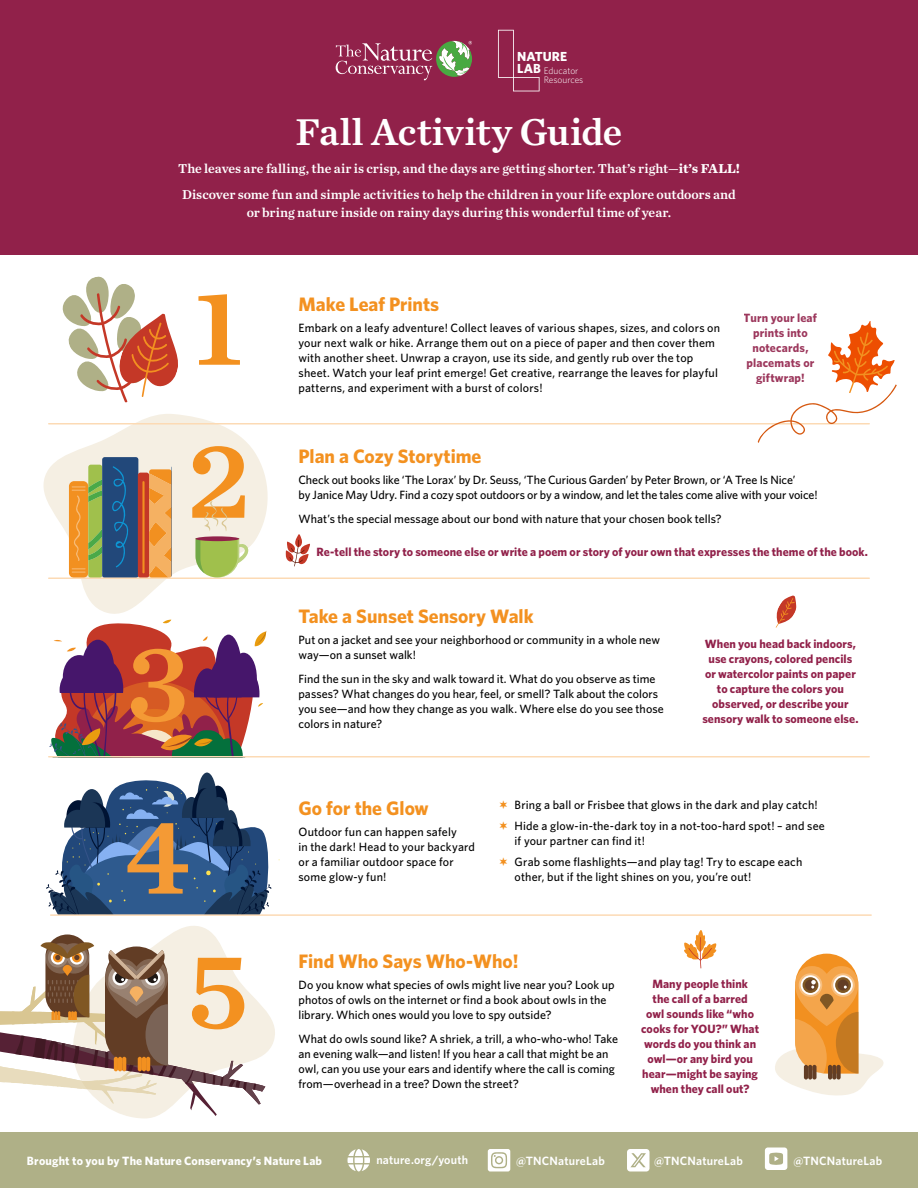
<style>
.page{position:relative;width:918px;height:1188px;background:#fff}
.page>*{position:absolute;margin:0;border:0;box-sizing:border-box;transform-origin:0 0}
.t1{font:112.8px "Chronicle Text G2 Semi";color:#f39120}
.t2{font:112.8px "Chronicle Text G2 Semi";color:#f49a35}
.t3{font:39px "Chronicle Text G2 Semi";color:#fff}
.t4{font:700 19.5px "Whitney";color:#f39120}
.t5{font:13.5px/25.5px "Chronicle Text G2 Semi";color:#fff}
.t6{font:700 13.2px "Whitney";color:#fff}
.t7{font:500 12px/15px "Whitney";letter-spacing:.005em;color:#000}
.t8{font:700 12px/15px "Whitney";letter-spacing:.005em;color:#91214a;text-align:center}
.t9{font:600 12px "Whitney";letter-spacing:.015em;color:#fff}
.t10{font:700 12px "Whitney";letter-spacing:.015em;color:#fff}
.t11{font:300 9.45px/8.2px "Whitney";color:#fff}
.s1{font-family:"Chronicle Text G2";font-weight:700}
</style>
<div class="page">
<div style="left:0;top:0;width:918px;height:255px;background:#91214a"></div>
<svg style="left:43px;top:414px;width:229px;height:200px;fill:#f5efe3"></svg>
<hr style="left:49px;top:423px;width:820px;height:1px;background:#fcdab4">
<svg style="left:50px;top:620px;width:216px;height:136px"></svg>
<svg style="left:498px;top:30px;width:42px;height:61px"></svg>
<svg style="left:336px;top:41px;width:136px;height:39px"></svg>
<div style="left:0;top:1132px;width:918px;height:56px;background:#afb087"></div>
<svg style="left:62px;top:276px;width:116px;height:127px"></svg>
<div style="left:69px;top:481px;width:19px;height:97px;background:#f29020;border-radius:5px"></div>
<svg style="left:72px;top:465px;width:30px;height:113px"></svg>
<div style="left:102px;top:457px;width:36px;height:121px;background:#22487a;border-radius:3px"></div>
<svg style="left:112px;top:466px;width:16px;height:102px"></svg>
<div style="left:138px;top:473px;width:11px;height:105px;background:#c43827;border-radius:3px"></div>
<hr style="left:142px;top:481px;width:3px;height:92px;background:#f29020">
<svg style="left:149px;top:469px;width:22px;height:109px;background:#f3a74f"></svg>
<svg style="left:775px;top:954px;width:109px;height:142px"></svg>
<svg style="left:46px;top:773px;width:234px;height:141px"></svg>
<hr style="left:51px;top:914px;width:820px;height:2px;background:#fcdab4">
<hr style="left:49px;top:756px;width:820px;height:2px;background:#fcdab4">
<hr style="left:49px;top:578px;width:820px;height:1px;background:#fcdab4">
<svg style="left:757px;top:321px;width:140px;height:122px"></svg>
<svg style="left:0;top:926px;width:275px;height:193px"></svg>
<svg style="left:776px;top:595px;width:20px;height:29px"></svg>
<svg style="left:196px;top:538px;width:52px;height:40px"></svg>
<div style="left:196px;top:536px;width:43px;height:5px;background:#91214a;border-radius:50%"></div>
<svg style="left:203px;top:501px;width:27px;height:31px"></svg>
<svg style="left:286px;top:534px;width:24px;height:31px"></svg>
<svg style="left:289px;top:557px;width:7px;height:6px"></svg>
<svg style="left:684px;top:930px;width:32px;height:38px"></svg>
<svg style="left:488px;top:1149px;width:22px;height:23px"></svg>
<svg style="left:348px;top:1149px;width:22px;height:23px"></svg>
<svg style="left:627px;top:1149px;width:23px;height:23px"></svg>
<div style="left:765px;top:1148px;width:22px;height:22px;background:#fff;border-radius:3px"></div>
<svg style="left:769px;top:1153px;width:14px;height:12px"></svg>
<p class="t6" style="left:517px;top:47px;width:51px">NATURE</p>
<p class="t11" style="left:544px;top:67px;width:41px;text-indent:-26px"><sup>LAB</sup> Educator<br>Resources</p>
<h2 class="t3" style="left:296px;top:101px;width:328px">Fall Activity Guide</h2>
<p class="t5" style="left:178px;top:155px;width:563px">The leaves are falling, the air is crisp, and the days are getting shorter. That’s right—<span class="s1">it’s FALL!<br></span>Discover some fun and simple activities to help the children in your life explore outdoors and</p>
<p class="t5" style="left:247px;top:199px;width:426px">or bring nature inside on rainy days during this wonderful time of year.</p>
<h1 class="t1" style="left:194px;top:239px;width:51px">1</h1>
<h3 class="t4" style="left:298px;top:291px;width:142px">Make Leaf Prints</h3>
<p class="t7" style="left:298px;top:320px;width:423px">Embark on a leafy adventure! Collect leaves of various shapes, sizes, and colors on your next walk or hike. Arrange them out on a piece of paper and then cover them with another sheet. Unwrap a crayon, use its side, and gently rub over the top sheet. Watch your leaf print emerge! Get creative, rearrange the leaves for playful patterns, and experiment with a burst of colors!</p>
<p class="t8" style="left:744px;top:310px;width:75px">Turn your leaf prints into notecards, placemats or giftwrap!</p>
<h1 class="t1" style="left:186px;top:392px;width:66px">2</h1>
<h3 class="t4" style="left:298px;top:444px;width:185px">Plan a Cozy Storytime</h3>
<p class="t7" style="left:298px;top:473px;width:521px">Check out books like ‘The Lorax’ by Dr. Seuss, ‘The Curious Garden’ by Peter Brown, or ‘A Tree Is Nice’<br>by Janice May Udry. Find a cozy spot outdoors or by a window, and let the tales come alive with your voice!</p>
<p class="t7" style="left:298px;top:512px;width:425px">What’s the special message about our bond with nature that your chosen book tells?</p>
<p class="t8" style="left:316px;top:544px;width:553px">Re-tell the story to someone else or write a poem or story of your own that expresses the theme of the book.</p>
<h3 class="t4" style="left:298px;top:603px;width:237px">Take a Sunset Sensory Walk</h3>
<p class="t7" style="left:298px;top:632px;width:363px">Put on a jacket and see your neighborhood or community in a whole new way—on a sunset walk!</p>
<p class="t7" style="left:298px;top:671px;width:367px">Find the sun in the sky and walk toward it. What do you observe as time passes? What changes do you hear, feel, or smell? Talk about the colors you see—and how they change as you walk. Where else do you see those colors in nature?</p>
<h1 class="t2" style="left:126px;top:595px;width:65px">3</h1>
<p class="t8" style="left:702px;top:636px;width:158px">When you head back indoors, use crayons, colored pencils or watercolor paints on paper to capture the colors you observed, or describe your sensory walk to someone else.</p>
<h1 class="t2" style="left:125px;top:768px;width:67px">4</h1>
<h1 class="t1" style="left:187px;top:902px;width:63px">5</h1>
<h3 class="t4" style="left:298px;top:795px;width:132px">Go for the Glow</h3>
<p class="t7" style="left:298px;top:824px;width:178px">Outdoor fun can happen safely<br>in the dark! Head to your backyard or a familiar outdoor space for some glow-y fun!</p>
<p class="t7" style="left:515px;top:794px;width:312px;line-height:21px">Bring a ball or Frisbee that glows in the dark and play catch!<br>Hide a glow-in-the-dark toy in a not-too-hard spot! – and see</p>
<p class="t7" style="left:515px;top:830px;width:289px;line-height:21px">if your partner can find it!<br>Grab some flashlights—and play tag! Try to escape each</p>
<p class="t7" style="left:515px;top:869px;width:238px">other, but if the light shines on you, you’re out!</p>
<h3 class="t4" style="left:298px;top:948px;width:222px">Find Who Says Who-Who!</h3>
<p class="t7" style="left:298px;top:977px;width:318px">Do you know what species of owls might live near you? Look up photos of owls on the internet or find a book about owls in the library. Which ones would you love to spy outside?</p>
<p class="t7" style="left:298px;top:1031px;width:321px">What do owls sound like? A shriek, a trill, a who-who-who! Take an evening walk—and listen! If you hear a call that might be an owl, can you use your ears and identify where the call is coming from—overhead in a tree? Down the street?</p>
<p class="t8" style="left:641px;top:976px;width:119px">Many people think<br>the call of a barred<br>owl sounds like “who cooks for YOU?” What words do you think an owl—or any bird you hear—might be saying when they call out?</p>
<p class="t10" style="left:27px;top:1153px;width:297px">Brought to you by The Nature Conservancy’s Nature Lab</p>
<p class="t9" style="left:376px;top:1152px;width:93px">nature.org/youth</p>
<p class="t9" style="left:516px;top:1153px;width:90px">@TNCNatureLab</p>
<p class="t9" style="left:654px;top:1153px;width:90px">@TNCNatureLab</p>
<p class="t9" style="left:793px;top:1153px;width:90px">@TNCNatureLab</p>
</div>
